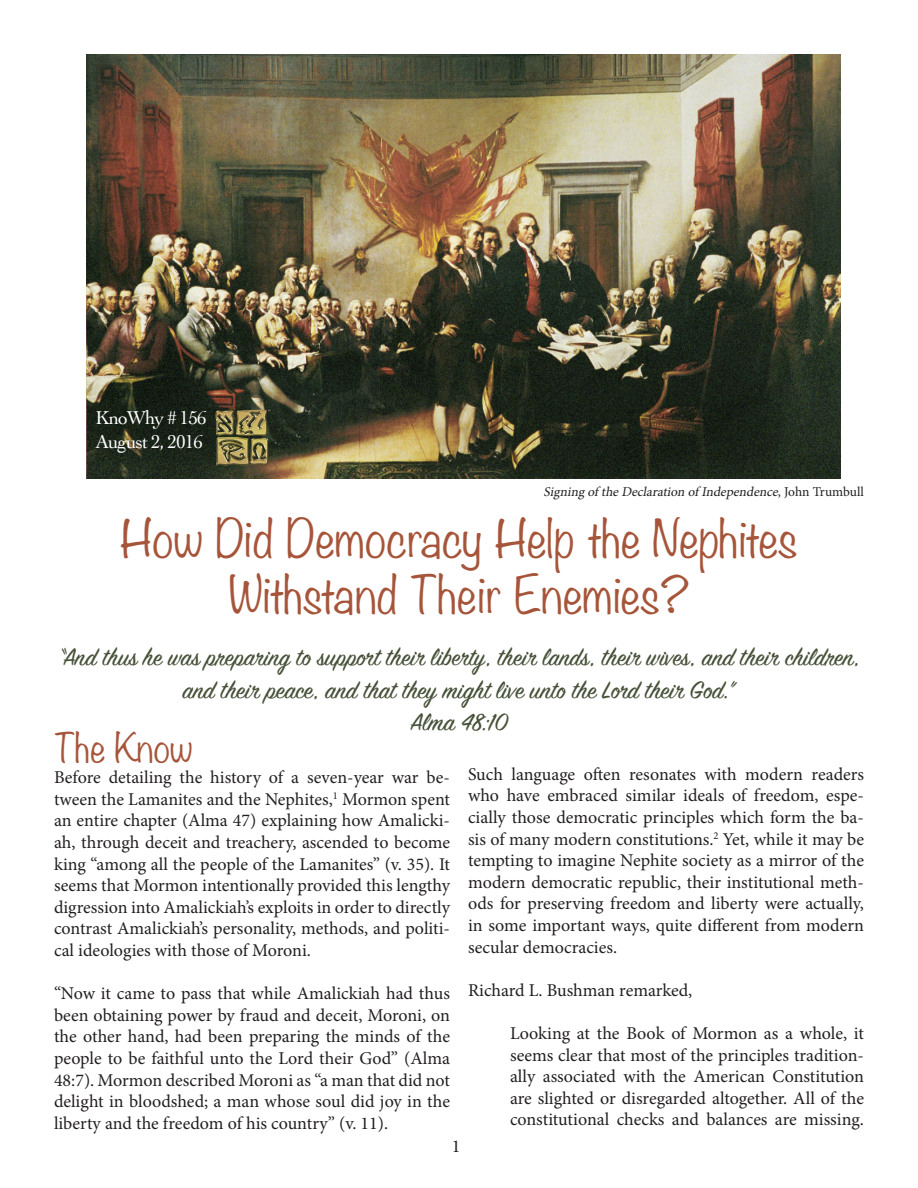
<style>
.page{position:relative;width:918px;height:1188px;background:#fff}
.page>*{position:absolute;margin:0;border:0;box-sizing:border-box;transform-origin:0 0}
.t1{font:300 46.5px "Noteworthy";color:#a6553a}
.t2{font:300 36px "Noteworthy";color:#a6553a}
.t3{font:27px "Sign Painter House Script";color:#475139}
.t4{font:19.5px "Cochin";letter-spacing:-.05em;color:#fff}
.t5{font:18px/21.6px "Minion Pro";color:#231f20;text-align:justify}
.t6{font:italic 13.5px "Minion Pro";color:#231f20}
.s1{font-style:normal}
</style>
<div class="page">
<img style="left:86px;top:54px;width:755px;height:425px">
<img style="left:214px;top:409px;width:58px;height:57px">
<p class="t4" style="left:95px;top:405px;width:113px">KnoWhy # 156</p>
<p class="t4" style="left:95px;top:428px;width:109px">August 2, 2016</p>
<p class="t6" style="left:543px;top:482px;width:322px">Signing of theDeclaration of Independence<span class="s1">, J o h n Tr u m b u l l</span></p>
<p class="t1" style="left:120px;top:498px;width:679px">How Did Democracy Help the Nephites</p>
<p class="t1" style="left:228px;top:553px;width:463px">Withstand Their Enemies?</p>
<p class="t3" style="left:58px;top:641px;width:804px">“And thus he was preparing to support their liberty, their lands, their wives, and their children,</p>
<p class="t3" style="left:182px;top:673px;width:555px">and their peace, and that they might live unto the Lord their God.”</p>
<p class="t3" style="left:410px;top:705px;width:99px">Alma 48:10</p>
<p class="t2" style="left:54px;top:716px;width:140px">The Know</p>
<p class="t5" style="left:54px;top:767px;width:398px">Before detailing the history of a seven-year war be&shy;tween the Lamanites and the Nephites,<sup>1</sup> Mormon spent an entire chapter (Alma 47) explaining how Amalicki&shy;ah, through deceit and treachery, ascended to become king “among all the people of the Lamanites” (v. 35). It seems that Mormon intentionally provided this lengthy digression into Amalickiah’s exploits in order to directly contrast Amalickiah’s personality, methods, and politi&shy;cal ideologies with those of Moroni.</p>
<p class="t5" style="left:54px;top:983px;width:398px">“Now it came to pass that while Amalickiah had thus been obtaining power by fraud and deceit, Moroni, on the other hand, had been preparing the minds of the people to be faithful unto the Lord their God” (Alma 48:7). Mormon described Moroni as “a man that did not delight in bloodshed; a man whose soul did joy in the liberty and the freedom of his country” (v. 11).</p>
<p class="t5" style="left:468px;top:763px;width:398px">Such language often resonates with modern readers who have embraced similar ideals of freedom, espe&shy;cially those democratic principles which form the ba&shy;sis of many modern constitutions.<sup>2</sup> Yet, while it may be tempting to imagine Nephite society as a mirror of the modern democratic republic, their institutional meth&shy;ods for preserving freedom and liberty were actually, in some important ways, quite different from modern secular democracies.</p>
<p class="t5" style="left:468px;top:979px;width:226px">Richard L. Bushman remarked,</p>
<p class="t5" style="left:510px;top:1023px;width:356px">Looking at the Book of Mormon as a whole, it seems clear that most of the principles tradition&shy;ally associated with the American Constitution are slighted or disregarded altogether. All of the constitutional checks and balances are missing.</p>
<p class="t5" style="left:452px;top:1136px;width:10px">1</p>
</div>
